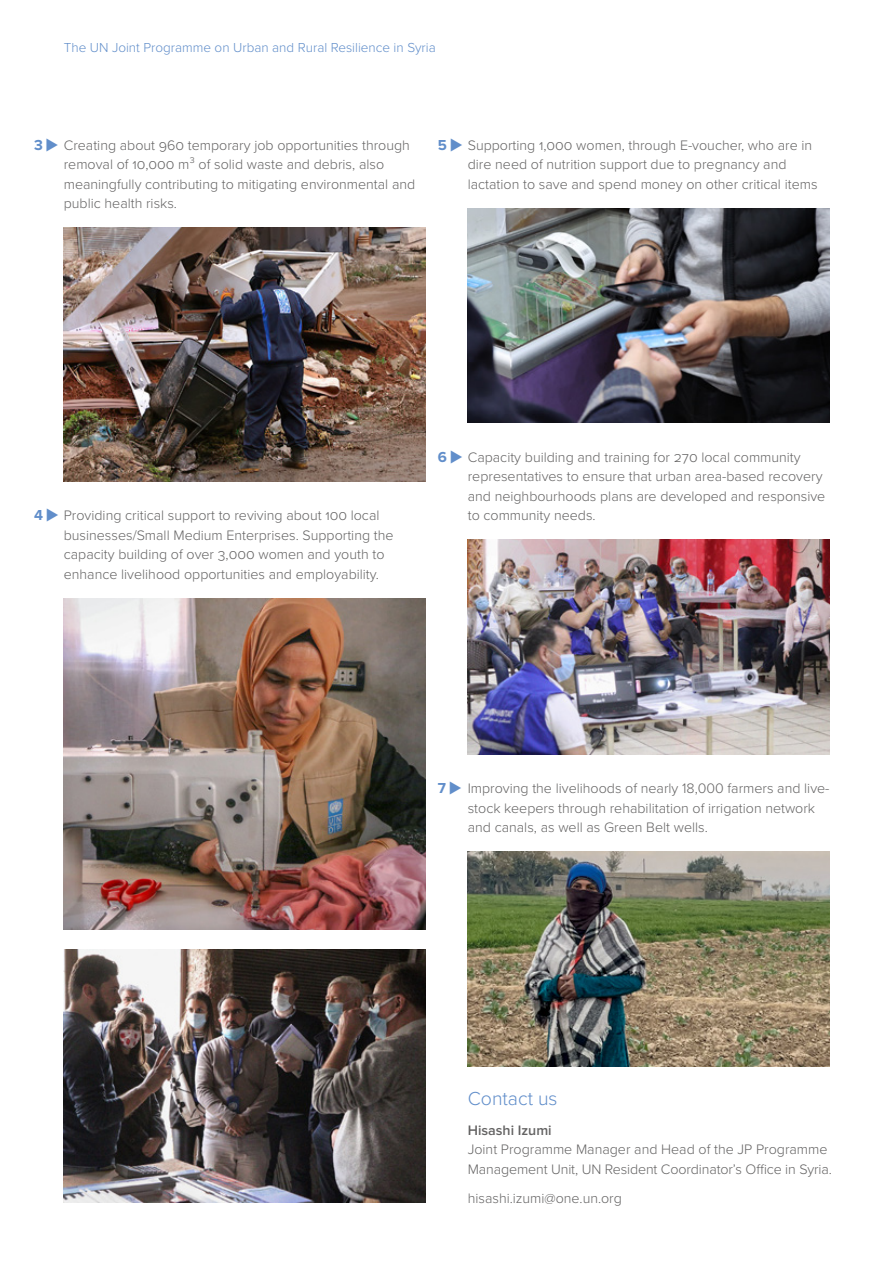
<style>
.page{position:relative;width:893px;height:1263px;background:#fff}
.page>*{position:absolute;margin:0;border:0;box-sizing:border-box;transform-origin:0 0}
.t1{font:300 19.5px "Proxima Nova";color:#618eca}
.t2{font:300 14.25px/19.5px "Proxima Nova";color:#646363}
.t3{font:600 14.25px "Proxima Nova";color:#646363}
.t4{font:300 13.5px "Proxima Nova";color:#618eca}
.s1{font-weight:700;font-size:15px;color:#618eca}
.s2{font-size:21px;color:#618eca}
</style>
<div class="page">
<img style="left:64px;top:228px;width:361px;height:253px">
<img style="left:468px;top:540px;width:361px;height:214px">
<img style="left:64px;top:949px;width:361px;height:254px">
<img style="left:64px;top:598px;width:361px;height:332px">
<img style="left:468px;top:852px;width:361px;height:214px">
<img style="left:468px;top:208px;width:361px;height:215px">
<p class="t4" style="left:64px;top:37px;width:374px">The UN Joint Programme on Urban and Rural Resilience in Syria</p>
<p class="t2" style="left:64px;top:135px;width:353px;text-indent:-30px"><span class="s1">3</span> <span class="s2">⊲</span> Creating about 960 temporary job opportunities through removal of 10,000 m3 of solid waste and debris, also meaningfully contributing to mitigating environmental and public health risks.</p>
<p class="t2" style="left:438px;top:135px;width:376px"><span class="s1">5</span> <span class="s2">⊲</span> Supporting 1,000 women, through E-voucher, who are in</p>
<p class="t2" style="left:468px;top:154px;width:351px">dire need of nutrition support due to pregnancy and lactation to save and spend money on other critical items</p>
<p class="t2" style="left:34px;top:505px;width:347px"><span class="s1">4</span> <span class="s2">⊲</span> Providing critical support to reviving about 100 local</p>
<p class="t2" style="left:64px;top:525px;width:331px">businesses/Small Medium Enterprises. Supporting the capacity building of over 3,000 women and youth to enhance livelihood opportunities and employability.</p>
<p class="t2" style="left:468px;top:447px;width:359px;text-indent:-30px"><span class="s1">6</span> <span class="s2">⊲</span> Capacity building and training for 270 local community representatives to ensure that urban area-based recovery and neighbourhoods plans are developed and responsive to community needs.</p>
<p class="t2" style="left:438px;top:778px;width:393px"><span class="s1">7</span> <span class="s2">⊲</span> Improving the livelihoods of nearly 18,000 farmers and live-</p>
<p class="t2" style="left:468px;top:798px;width:349px">stock keepers through rehabilitation of irrigation network and canals, as well as Green Belt wells.</p>
<h1 class="t1" style="left:468px;top:1084px;width:91px">Contact us</h1>
<p class="t3" style="left:468px;top:1123px;width:85px">Hisashi Izumi</p>
<p class="t2" style="left:468px;top:1139px;width:366px">Joint Programme Manager and Head of the JP Programme<br>Management Unit, UN Resident Coordinator’s Office in Syria.</p>
<p class="t2" style="left:468px;top:1188px;width:156px">hisashi.izumi@one.un.org</p>
</div>
